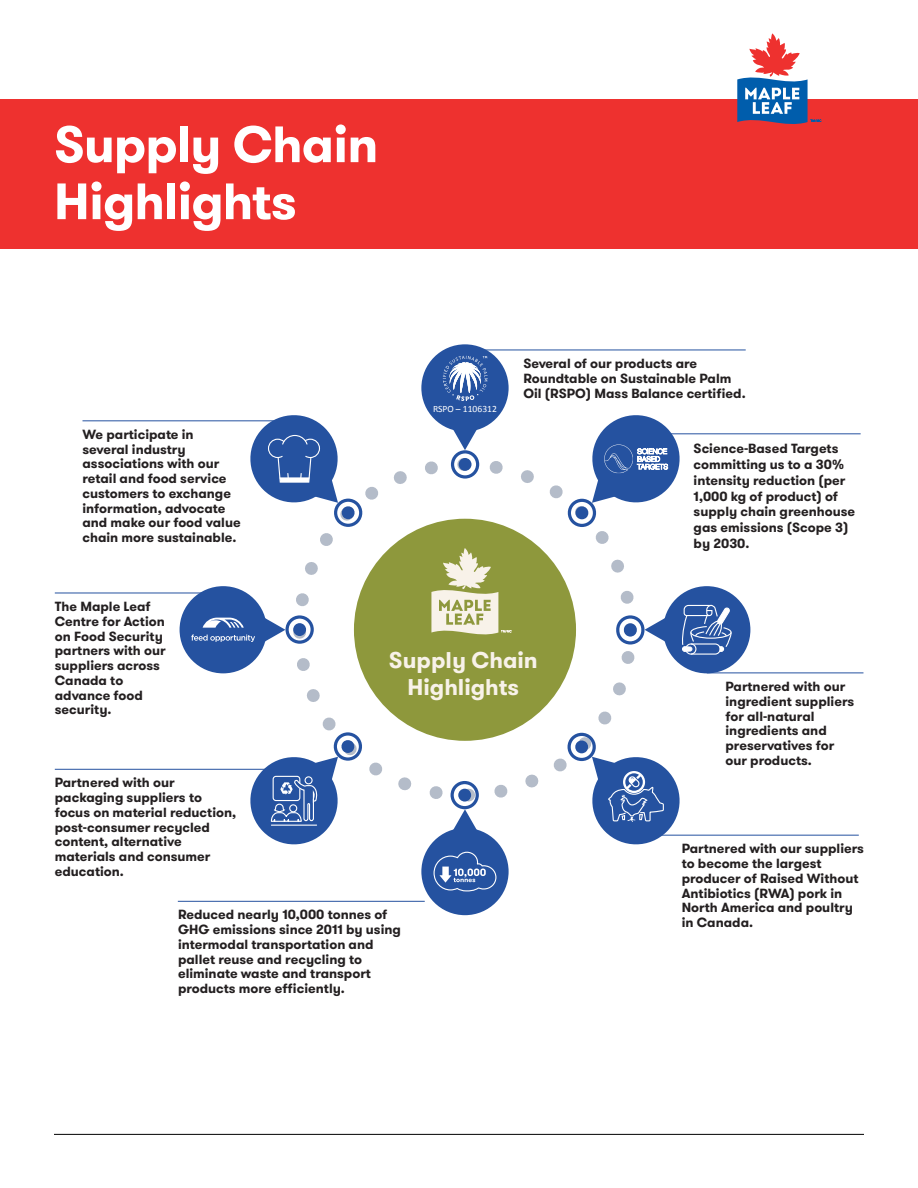
<style>
.page{position:relative;width:918px;height:1188px;background:#fff}
.page>*{position:absolute;margin:0;border:0;box-sizing:border-box;transform-origin:0 0}
.Head_Level_01{font:700 51px/57px "GT Walsheim";letter-spacing:-.02em;color:#fff}
.t1{font:700 22.8px/27.3px "GT Walsheim";color:#f8f2e9;text-align:center}
.t2{font:700 13.35px/14.7px "GT Walsheim";color:#231f20}
.t3{font:9.6px "Calibri";color:#fff}
</style>
<div class="page">
<div style="left:0;top:99px;width:918px;height:150px;background:#ee312f"></div>
<hr style="left:54px;top:1134px;width:810px;height:1px;background:#000">
<div style="left:293px;top:458px;width:344px;height:344px;border:13px dashed #b4bcc9;border-radius:50%"></div>
<div style="left:351px;top:516px;width:228px;height:228px;background:#8e983c;border-radius:50%"></div>
<div style="left:348px;top:512px;width:234px;height:235px;border:6px solid #fff;border-radius:50%"></div>
<div style="left:663px;top:586px;width:87px;height:87px;background:#2552a0;border-radius:50%"></div>
<div style="left:421px;top:828px;width:88px;height:87px;background:#2552a0;border-radius:50%"></div>
<div style="left:421px;top:344px;width:88px;height:88px;background:#2552a0;border-radius:50%"></div>
<div style="left:180px;top:586px;width:87px;height:87px;background:#2552a0;border-radius:50%"></div>
<svg style="left:451px;top:781px;width:28px;height:50px"></svg>
<svg style="left:451px;top:429px;width:28px;height:50px"></svg>
<div style="left:458px;top:789px;width:13px;height:13px;background:#2552a0;border-radius:6px"></div>
<div style="left:459px;top:458px;width:13px;height:13px;background:#2552a0;border-radius:6px"></div>
<svg style="left:431px;top:548px;width:81px;height:87px"></svg>
<svg style="left:443px;top:356px;width:45px;height:45px"></svg>
<svg style="left:246px;top:415px;width:118px;height:112px"></svg>
<svg style="left:616px;top:604px;width:116px;height:51px"></svg>
<svg style="left:566px;top:733px;width:118px;height:112px"></svg>
<svg style="left:566px;top:415px;width:118px;height:112px"></svg>
<svg style="left:191px;top:615px;width:123px;height:29px"></svg>
<svg style="left:246px;top:732px;width:117px;height:113px"></svg>
<svg style="left:433px;top:851px;width:64px;height:41px"></svg>
<hr style="left:82px;top:420px;width:212px;height:1px;background:#2552a0">
<hr style="left:55px;top:593px;width:167px;height:1px;background:#2552a0">
<hr style="left:55px;top:769px;width:245px;height:1px;background:#2552a0">
<hr style="left:178px;top:901px;width:247px;height:1px;background:#2552a0">
<hr style="left:462px;top:350px;width:284px;height:1px;background:#2552a0">
<hr style="left:661px;top:433px;width:200px;height:1px;background:#2552a0">
<hr style="left:707px;top:673px;width:156px;height:1px;background:#2552a0">
<hr style="left:661px;top:835px;width:198px;height:1px;background:#2552a0">
<svg style="left:737px;top:33px;width:84px;height:91px"></svg>
<h1 class="Head_Level_01" style="left:54px;top:116px;width:326px">Supply Chain<br>Highlights</h1>
<p class="t2" style="left:82px;top:427px;width:160px">We participate in several industry associations with our retail and food service customers to exchange information, advocate and make our food value chain more sustainable.</p>
<p class="t2" style="left:55px;top:599px;width:112px">The Maple Leaf<br>Centre for Action on Food Security partners with our suppliers across<br>Canada to advance food security.</p>
<p class="t3" style="left:433px;top:403px;width:65px">RSPO – 1106312</p>
<p class="t2" style="left:523px;top:356px;width:224px">Several of our products are<br>Roundtable on Sustainable Palm<br>Oil (RSPO) Mass Balance certified.</p>
<p class="t2" style="left:694px;top:440px;width:163px;line-height:15.9px">Science-Based Targets committing us to a 30% intensity reduction (per<br>1,000 kg of product) of supply chain greenhouse gas emissions (Scope 3) by 2030.</p>
<p class="t1" style="left:389px;top:646px;width:150px">Supply Chain<br>Highlights</p>
<p class="t2" style="left:726px;top:679px;width:130px">Partnered with our ingredient suppliers for all-natural ingredients and preservatives for our products.</p>
<p class="t2" style="left:55px;top:776px;width:183px">Partnered with our packaging suppliers to focus on material reduction, post-consumer recycled content, alternative materials and consumer education.</p>
<p class="t2" style="left:178px;top:908px;width:224px">Reduced nearly 10,000 tonnes of<br>GHG emissions since 2011 by using intermodal transportation and pallet reuse and recycling to eliminate waste and transport products more efficiently.</p>
<p class="t2" style="left:682px;top:841px;width:184px">Partnered with our suppliers to become the largest producer of Raised Without<br>Antibiotics (RWA) pork in<br>North America and poultry in Canada.</p>
</div>
